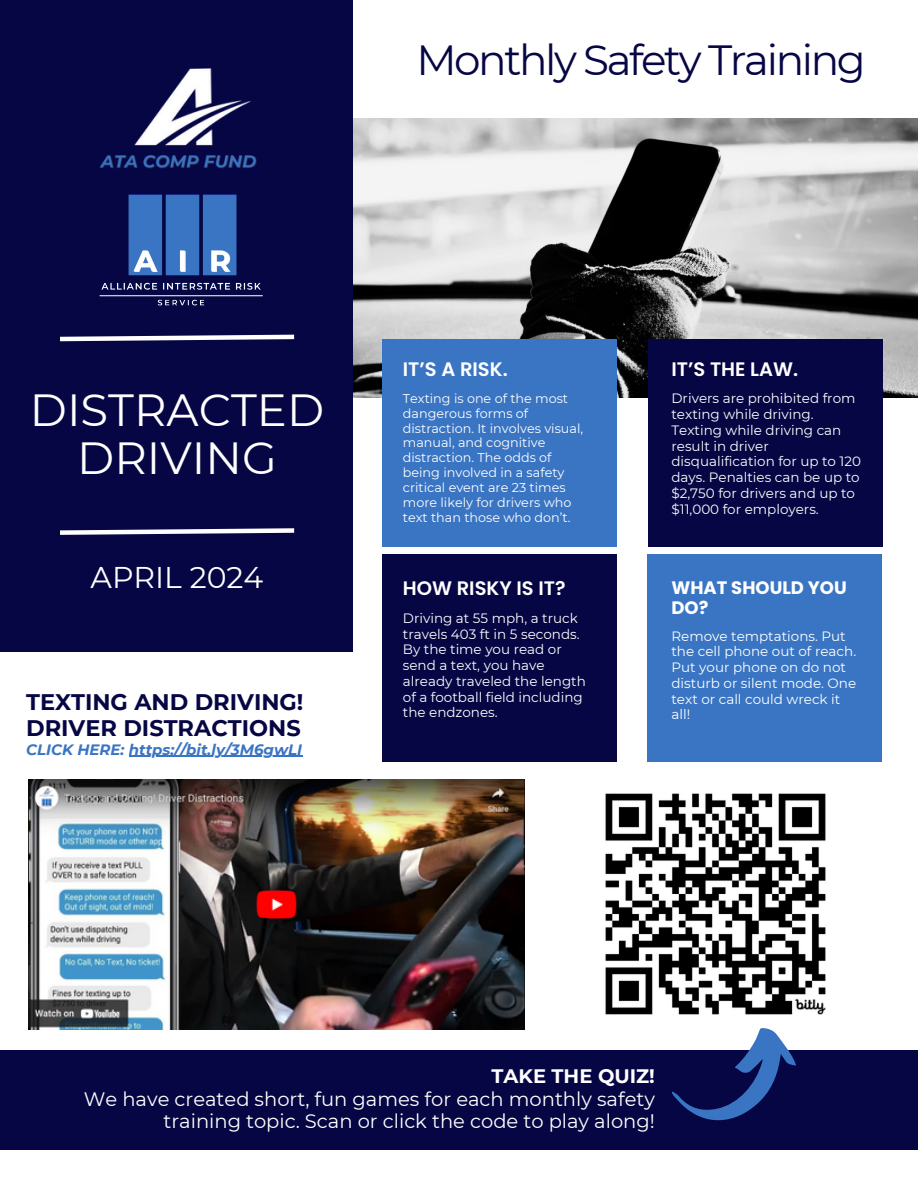
<style>
.page{position:relative;width:918px;height:1188px;background:#fff}
.page>*{position:absolute;margin:0;border:0;box-sizing:border-box;transform-origin:0 0}
.t1{font:45px/48.3px "Montserrat";color:#fff;text-align:center}
.t2{font:42.15px "Montserrat";letter-spacing:-.055em;color:#060644}
.t3{font:30px "Montserrat";color:#fff}
.t4{font:700 22.5px/25.8px "Montserrat";color:#060644}
.t5{font:19.5px/22.5px "Montserrat";color:#fff;text-align:right}
.t6{font:600 19.5px "Poppins";color:#fff}
.t7{font:700 19.5px "Montserrat";color:#fff}
.t8{font:700 18px/20.2px "Poppins";color:#fff}
.t9{font:italic 700 15px "Montserrat";color:#3a75c4}
.t10{font:13.5px/15.8px "Montserrat";color:#fff}
.t11{font:12.75px/14.9px "Montserrat";color:#fff}
</style>
<div class="page">
<img style="left:352px;top:118px;width:566px;height:279px">
<div style="left:0;top:0;width:352px;height:652px;background:#060644"></div>
<svg style="left:60px;top:528px;width:235px;height:7px"></svg>
<svg style="left:60px;top:334px;width:235px;height:8px"></svg>
<img style="left:99px;top:195px;width:164px;height:111px">
<img style="left:99px;top:68px;width:158px;height:101px">
<div style="left:382px;top:339px;width:235px;height:208px;background:#3a75c4"></div>
<div style="left:648px;top:339px;width:235px;height:208px;background:#060644"></div>
<div style="left:382px;top:554px;width:235px;height:208px;background:#060644"></div>
<div style="left:648px;top:554px;width:234px;height:208px;background:#3a75c4"></div>
<div style="left:0;top:1050px;width:918px;height:100px;background:#060644"></div>
<svg style="left:672px;top:1028px;width:124px;height:92px"></svg>
<img style="left:28px;top:780px;width:496px;height:249px">
<img style="left:605px;top:793px;width:221px;height:222px">
<hr style="left:129px;top:756px;width:173px;height:1px;background:#3a75c4">
<p class="t2" style="left:416px;top:35px;width:451px">Monthly Safety Training</p>
<h5 class="t1" style="left:30px;top:385px;width:296px">DISTRACTED<br>DRIVING</h5>
<p class="t3" style="left:91px;top:559px;width:174px">APRIL 2024</p>
<h3 class="t4" style="left:26px;top:689px;width:279px">TEXTING AND DRIVING!<br>DRIVER DISTRACTIONS</h3>
<p class="t9" style="left:26px;top:740px;width:278px">CLICK HERE: https://bit.ly/3M6gwLI</p>
<h5 class="t6" style="left:403px;top:356px;width:106px">IT’S A RISK.</h5>
<p class="t11" style="left:403px;top:391px;width:182px">Texting is one of the most dangerous forms of distraction. It involves visual, manual, and cognitive distraction. The odds of being involved in a safety critical event are 23 times more likely for drivers who text than those who don’t.</p>
<h5 class="t6" style="left:403px;top:575px;width:164px">HOW RISKY IS IT?</h5>
<p class="t10" style="left:403px;top:610px;width:185px">Driving at 55 mph, a truck travels 403 ft in 5 seconds.<br>By the time you read or send a text, you have already traveled the length of a football field including the endzones.</p>
<h5 class="t6" style="left:671px;top:356px;width:128px">IT’S THE LAW.</h5>
<p class="t10" style="left:671px;top:391px;width:191px">Drivers are prohibited from texting while driving.<br>Texting while driving can result in driver disqualification for up to 120 days. Penalties can be up to $2,750 for drivers and up to $11,000 for employers.</p>
<h3 class="t8" style="left:671px;top:578px;width:177px">WHAT SHOULD YOU<br>DO?</h3>
<h2 class="t10" style="left:671px;top:628px;width:186px">Remove temptations. Put the cell phone out of reach.<br>Put your phone on do not disturb or silent mode. One text or call could wreck it all!</h2>
<h3 class="t7" style="left:492px;top:1064px;width:165px">TAKE THE QUIZ!</h3>
<h3 class="t5" style="left:84px;top:1087px;width:573px">We have created short, fun games for each monthly safety training topic. Scan or click the code to play along!</h3>
</div>
